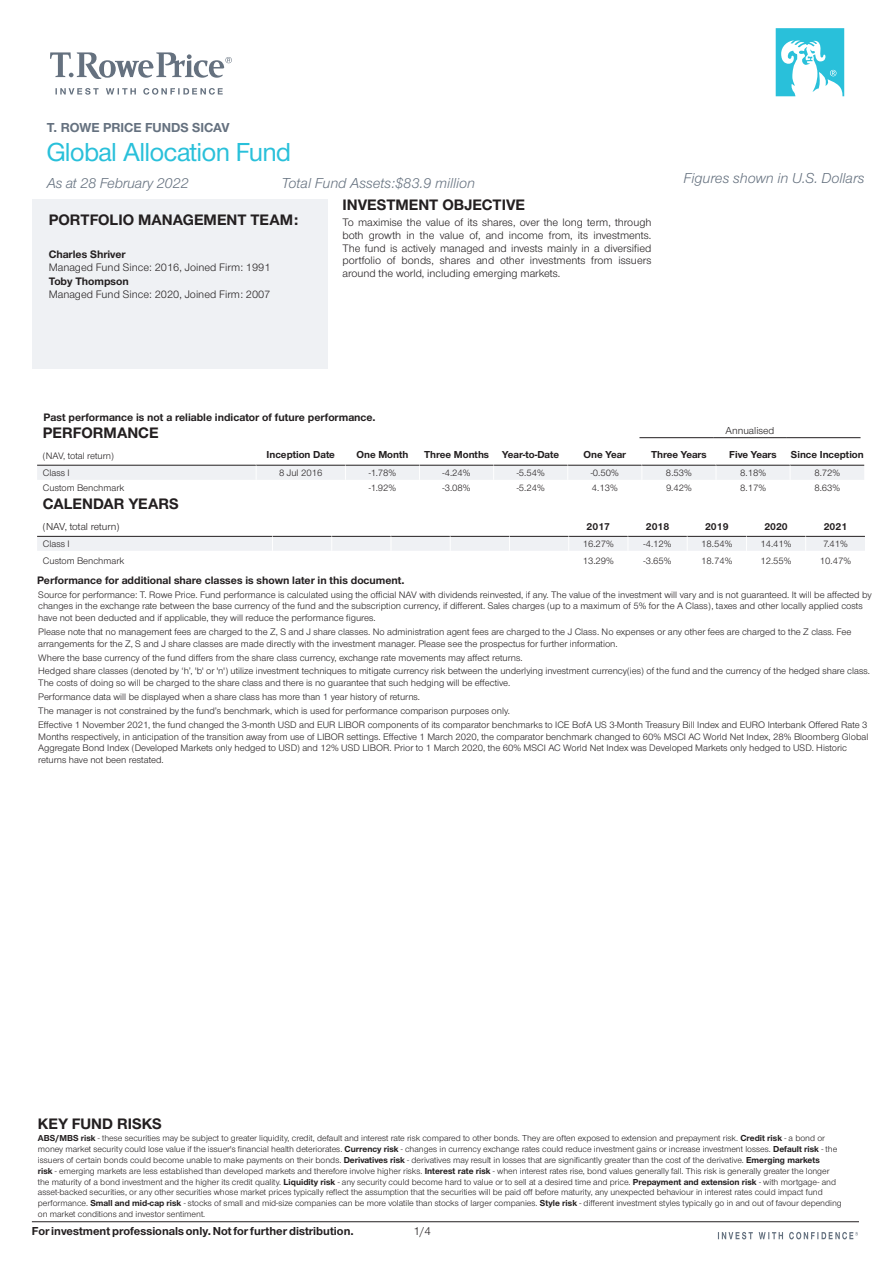
<style>
.page{position:relative;width:893px;height:1263px;background:#fff}
.page>*{position:absolute;margin:0;border:0;box-sizing:border-box;transform-origin:0 0}
.t1{font:500 27px "Nimbus San Nov D";letter-spacing:-.005em;color:#29c0da}
.t2{font:700 15.75px "Nimbus San Nov";color:#231f20}
.t3{font:italic 15px "Nimbus San Nov";color:#65717f}
.t4{font:700 13.5px "Nimbus San Nov";color:#65717f}
.t5{font:700 12px "Nimbus San Nov";color:#231f20}
.t6{font:12px "Nimbus San Nov";color:#231f20}
.t7{font:11.25px/12.8px "Nimbus San Nov";color:#231f20;text-align:justify}
.t8{font:700 11.25px "Nimbus San Nov";color:#231f20}
.t9{font:700 10.5px "Nimbus San Nov";color:#231f20}
.t10{font:10.5px "Nimbus San Nov";color:#231f20}
.t11{font:9.75px/11.7px "Nimbus San Nov";color:#231f20}
.t12{font:9px/10.8px "Nimbus San Nov";color:#231f20}
.s1{font-weight:700}
</style>
<div class="page">
<svg style="left:55px;top:88px;width:168px;height:7px"></svg>
<svg style="left:50px;top:52px;width:182px;height:27px"></svg>
<svg style="left:776px;top:28px;width:68px;height:68px"></svg>
<svg style="left:718px;top:1232px;width:140px;height:7px"></svg>
<hr style="left:32px;top:1221px;width:827px;height:1px;background:#231f20">
<hr style="left:639px;top:437px;width:74px;height:1px;background:#231f20">
<hr style="left:713px;top:437px;width:74px;height:1px;background:#231f20">
<hr style="left:787px;top:437px;width:73px;height:1px;background:#231f20">
<svg style="left:37px;top:464px;width:827px;height:16px"></svg>
<svg style="left:37px;top:535px;width:828px;height:16px"></svg>
<div style="left:32px;top:200px;width:295px;height:169px;background:#eff1f4"></div>
<h3 class="t4" style="left:47px;top:120px;width:184px">T. ROWE PRICE FUNDS SICAV</h3>
<h1 class="t1" style="left:47px;top:136px;width:246px">Global Allocation Fund</h1>
<h3 class="t3" style="left:47px;top:174px;width:144px">As at 28 February 2022</h3>
<h3 class="t3" style="left:281px;top:174px;width:195px">Total Fund Assets:$83.9 million</h3>
<h2 class="t2" style="left:49px;top:211px;width:251px">PORTFOLIO MANAGEMENT TEAM:</h2>
<p class="t8" style="left:49px;top:247px;width:79px">Charles Shriver</p>
<p class="t7" style="left:49px;top:261px;width:223px">Managed Fund Since: 2016, Joined Firm: 1991</p>
<p class="t8" style="left:49px;top:274px;width:82px">Toby Thompson</p>
<p class="t7" style="left:49px;top:288px;width:223px">Managed Fund Since: 2020, Joined Firm: 2007</p>
<h2 class="t2" style="left:342px;top:196px;width:184px">INVESTMENT OBJECTIVE</h2>
<p class="t7" style="left:342px;top:216px;width:311px">To maximise the value of its shares, over the long term, through both growth in the value of, and income from, its investments.<br>The fund is actively managed and invests mainly in a diversified portfolio of bonds, shares and other investments from issuers around the world, including emerging markets.</p>
<h3 class="t3" style="left:684px;top:170px;width:182px">Figures shown in U.S. Dollars</h3>
<p class="t8" style="left:44px;top:410px;width:334px">Past performance is not a reliable indicator of future performance.</p>
<h2 class="t2" style="left:43px;top:423px;width:117px">PERFORMANCE</h2>
<p class="t10" style="left:726px;top:425px;width:50px">Annualised</p>
<p class="t11" style="left:43px;top:450px;width:72px">(NAV, total return)</p>
<p class="t9" style="left:267px;top:448px;width:70px">Inception Date</p>
<p class="t9" style="left:356px;top:448px;width:53px">One Month</p>
<p class="t9" style="left:424px;top:448px;width:67px">Three Months</p>
<p class="t9" style="left:502px;top:448px;width:58px">Year-to-Date</p>
<p class="t9" style="left:584px;top:448px;width:44px">One Year</p>
<p class="t9" style="left:651px;top:448px;width:57px">Three Years</p>
<p class="t9" style="left:729px;top:448px;width:49px">Five Years</p>
<p class="t9" style="left:791px;top:448px;width:74px">Since Inception</p>
<p class="t11" style="left:43px;top:467px;width:28px">Class I</p>
<p class="t11" style="left:279px;top:467px;width:45px">8 Jul 2016</p>
<p class="t11" style="left:369px;top:467px;width:29px">-1.78%</p>
<p class="t11" style="left:443px;top:467px;width:29px">-4.24%</p>
<p class="t11" style="left:517px;top:467px;width:30px">-5.54%</p>
<p class="t11" style="left:591px;top:467px;width:30px">-0.50%</p>
<p class="t11" style="left:666px;top:467px;width:27px">8.53%</p>
<p class="t11" style="left:740px;top:467px;width:27px">8.18%</p>
<p class="t11" style="left:814px;top:467px;width:27px">8.72%</p>
<p class="t11" style="left:43px;top:482px;width:83px">Custom Benchmark</p>
<p class="t11" style="left:369px;top:482px;width:29px">-1.92%</p>
<p class="t11" style="left:443px;top:482px;width:30px">-3.08%</p>
<p class="t11" style="left:517px;top:482px;width:30px">-5.24%</p>
<p class="t11" style="left:592px;top:482px;width:27px">4.13%</p>
<p class="t11" style="left:666px;top:482px;width:27px">9.42%</p>
<p class="t11" style="left:740px;top:482px;width:27px">8.17%</p>
<p class="t11" style="left:814px;top:482px;width:27px">8.63%</p>
<h2 class="t2" style="left:43px;top:494px;width:137px">CALENDAR YEARS</h2>
<p class="t10" style="left:43px;top:520px;width:78px">(NAV, total return)</p>
<p class="t9" style="left:587px;top:520px;width:25px">2017</p>
<p class="t9" style="left:646px;top:520px;width:25px">2018</p>
<p class="t9" style="left:705px;top:520px;width:25px">2019</p>
<p class="t9" style="left:764px;top:520px;width:25px">2020</p>
<p class="t9" style="left:824px;top:520px;width:25px">2021</p>
<p class="t11" style="left:43px;top:537px;width:28px">Class I</p>
<p class="t11" style="left:583px;top:538px;width:33px">16.27%</p>
<p class="t11" style="left:644px;top:538px;width:29px">-4.12%</p>
<p class="t11" style="left:701px;top:538px;width:33px">18.54%</p>
<p class="t11" style="left:760px;top:538px;width:33px">14.41%</p>
<p class="t11" style="left:823px;top:538px;width:26px">7.41%</p>
<p class="t11" style="left:43px;top:555px;width:83px">Custom Benchmark</p>
<p class="t11" style="left:583px;top:555px;width:33px">13.29%</p>
<p class="t11" style="left:644px;top:555px;width:30px">-3.65%</p>
<p class="t11" style="left:701px;top:555px;width:33px">18.74%</p>
<p class="t11" style="left:761px;top:555px;width:32px">12.55%</p>
<p class="t11" style="left:820px;top:555px;width:33px">10.47%</p>
<p class="t8" style="left:37px;top:573px;width:369px">Performance for additional share classes is shown later in this document.</p>
<p class="t11" style="left:38px;top:588px;width:835px">Source for performance: T. Rowe Price. Fund performance is calculated using the official NAV with dividends reinvested, if any. The value of the investment will vary and is not guaranteed. It will be affected by changes in the exchange rate between the base currency of the fund and the subscription currency, if different. Sales charges (up to a maximum of 5% for the A Class), taxes and other locally applied costs have not been deducted and if applicable, they will reduce the performance figures.</p>
<p class="t11" style="left:38px;top:626px;width:815px">Please note that no management fees are charged to the Z, S and J share classes. No administration agent fees are charged to the J Class. No expenses or any other fees are charged to the Z class. Fee arrangements for the Z, S and J share classes are made directly with the investment manager. Please see the prospectus for further information.</p>
<p class="t11" style="left:38px;top:650px;width:833px;line-height:14px">Where the base currency of the fund differs from the share class currency, exchange rate movements may affect returns.<br>Hedged share classes (denoted by ‘h’, 'b' or 'n') utilize investment techniques to mitigate currency risk between the underlying investment currency(ies) of the fund and the currency of the hedged share class.</p>
<p class="t11" style="left:38px;top:676px;width:831px;line-height:14px">The costs of doing so will be charged to the share class and there is no guarantee that such hedging will be effective.<br>Performance data will be displayed when a share class has more than 1 year history of returns.<br>The manager is not constrained by the fund’s benchmark, which is used for performance comparison purposes only.<br>Effective 1 November 2021, the fund changed the 3-month USD and EUR LIBOR components of its comparator benchmarks to ICE BofA US 3-Month Treasury Bill Index and EURO Interbank Offered Rate 3</p>
<p class="t11" style="left:38px;top:731px;width:832px">Months respectively, in anticipation of the transition away from use of LIBOR settings. Effective 1 March 2020, the comparator benchmark changed to 60% MSCI AC World Net Index, 28% Bloomberg Global<br>Aggregate Bond Index (Developed Markets only hedged to USD) and 12% USD LIBOR. Prior to 1 March 2020, the 60% MSCI AC World Net Index was Developed Markets only hedged to USD. Historic returns have not been restated.</p>
<h2 class="t2" style="left:38px;top:1115px;width:125px">KEY FUND RISKS</h2>
<p class="t12" style="left:38px;top:1133px;width:805px"><span class="s1">ABS/MBS risk</span> - these securities may be subject to greater liquidity, credit, default and interest rate risk compared to other bonds. They are often exposed to extension and prepayment risk. <span class="s1">Credit risk</span> - a bond or money market security could lose value if the issuer's financial health deteriorates. <span class="s1">Currency risk</span> - changes in currency exchange rates could reduce investment gains or increase investment losses. <span class="s1">Default risk</span> - the issuers of certain bonds could become unable to make payments on their bonds. <span class="s1">Derivatives risk</span> - derivatives may result in losses that are significantly greater than the cost of the derivative. <span class="s1">Emerging markets<br>risk</span> - emerging markets are less established than developed markets and therefore involve higher risks. <span class="s1">Interest rate risk</span> - when interest rates rise, bond values generally fall. This risk is generally greater the longer the maturity of a bond investment and the higher its credit quality. <span class="s1">Liquidity risk</span> - any security could become hard to value or to sell at a desired time and price. <span class="s1">Prepayment and extension risk</span> - with mortgage- and asset-backed securities, or any other securities whose market prices typically reflect the assumption that the securities will be paid off before maturity, any unexpected behaviour in interest rates could impact fund performance. <span class="s1">Small and mid-cap risk</span> - stocks of small and mid-size companies can be more volatile than stocks of larger companies. <span class="s1">Style risk</span> - different investment styles typically go in and out of favour depending on market conditions and investor sentiment.</p>
<p class="t5" style="left:32px;top:1224px;width:323px">For investment professionals only. Not for further distribution.</p>
<p class="t6" style="left:414px;top:1224px;width:19px">1/4</p>
</div>
